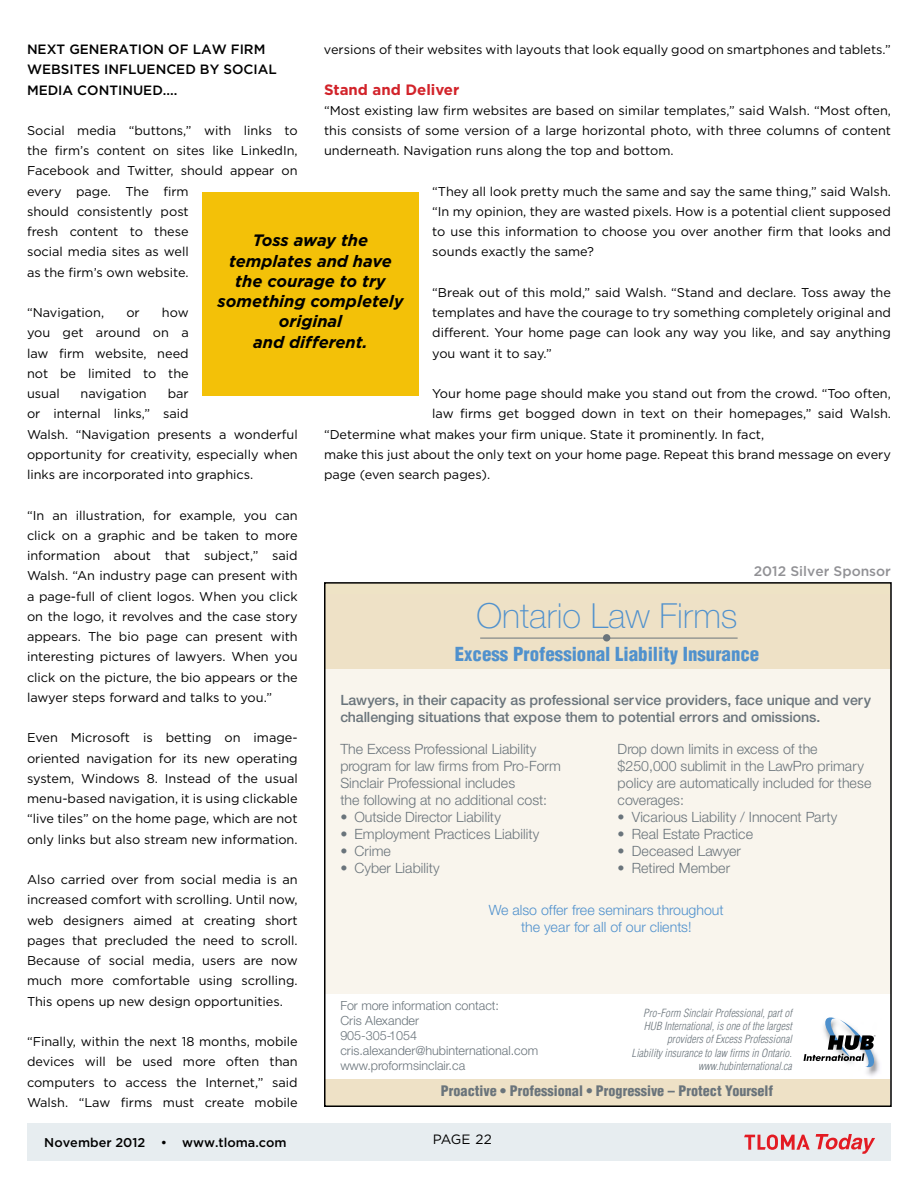
<style>
.page{position:relative;width:918px;height:1188px;background:#fff}
.page>*{position:absolute;margin:0;border:0;box-sizing:border-box;transform-origin:0 0}
.t1{font:100 34.65px "Helvetica Neue";color:#5091cd}
.t2{font:900 condensed 18.9px "Helvetica";color:#5091cd}
.t3{font:italic 700 16.5px/20.2px "Gotham";color:#000;text-align:center}
.t4{font:700 15px "Gotham";color:#d2232a}
.t5{font:300 14.1px/17px "Helvetica Neue";color:#6a747b}
.t6{font:500 14.1px/17px "Helvetica Neue";letter-spacing:-.01em;color:#6a747b}
.t7{font:300 14.1px/17px "Helvetica Neue";color:#5091cd;text-align:center}
.t8{font:900 condensed 14.1px "Helvetica";color:#6a747b}
.t9{font:500 13.8px "Gotham";color:#919195}
.t10{font:500 13.5px "Gotham";color:#000}
.t11{font:13.5px "Gotham";letter-spacing:-.02em;color:#000}
.t12{font:12.75px/20.2px "Gotham";color:#000;text-align:justify}
.t13{font:500 12.75px "Gotham";color:#000}
.t14{font:300 12.6px/15.1px "Helvetica Neue";color:#6a747b}
.t15{font:italic 300 condensed 10.95px/13.2px "Helvetica";color:#6a747b;text-align:right}
</style>
<div class="page">
<div style="left:27px;top:1123px;width:864px;height:38px;background:#e7edf0"></div>
<svg style="left:744px;top:1135px;width:66px;height:15px"></svg>
<svg style="left:816px;top:1134px;width:59px;height:20px"></svg>
<div style="left:202px;top:192px;width:217px;height:204px;background:#f3c108"></div>
<div style="left:324px;top:594px;width:566px;height:510px;background:#f9f5ed"></div>
<div style="left:324px;top:594px;width:566px;height:75px;background:#eee1c6"></div>
<div style="left:603px;top:634px;width:7px;height:8px;background:#6a747b;border-radius:50%"></div>
<hr style="left:480px;top:638px;width:258px;height:1px;background:#6a747b">
<div style="left:325px;top:994px;width:565px;height:87px;background:#fff"></div>
<img style="left:866px;top:1057px;width:14px;height:19px">
<svg style="left:804px;top:1017px;width:73px;height:51px"></svg>
<div style="left:325px;top:1079px;width:564px;height:24px;background:#eee1c6"></div>
<div style="left:324px;top:582px;width:568px;height:525px;border:2px solid #000"></div>
<p class="t10" style="left:27px;top:42px;width:21px">NEXT</p>
<p class="t10" style="left:69px;top:42px;width:21px">GENERATION</p>
<p class="t10" style="left:168px;top:42px;width:47px">OF LAW</p>
<p class="t10" style="left:231px;top:42px;width:18px">FIRM</p>
<p class="t10" style="left:27px;top:62px;width:25px">WEBSITES</p>
<p class="t10" style="left:104px;top:62px;width:14px">INFL</p>
<p class="t10" style="left:136px;top:62px;width:21px">UENCED</p>
<p class="t10" style="left:200px;top:62px;width:42px">BY SOCIAL</p>
<p class="t10" style="left:27px;top:82px;width:21px">MEDIA</p>
<p class="t10" style="left:77px;top:82px;width:20px">CONTIN</p>
<p class="t10" style="left:133px;top:82px;width:46px">UED....</p>
<p class="t12" style="left:27px;top:120px;width:272px;text-align:left">Social media “buttons,” with links to the firm’s content on sites like LinkedIn,<br>Facebook and Twitter, should appear on every page. The firm<br>should consistently post<br>fresh content to these<br>social media sites as well<br>as the firm’s own website.</p>
<p class="t12" style="left:27px;top:302px;width:79px">“Navigation,</p>
<p class="t12" style="left:126px;top:302px;width:15px">or</p>
<p class="t12" style="left:324px;top:39px;width:568px">versions of their websites with layouts that look equally good on smartphones and tablets.”</p>
<p class="t4" style="left:324px;top:81px;width:137px">Stand and Deliver</p>
<p class="t12" style="left:324px;top:100px;width:569px">“Most existing law firm websites are based on similar templates,” said Walsh. “Most often, this consists of some version of a large horizontal photo, with three columns of content underneath. Navigation runs along the top and bottom.</p>
<p class="t12" style="left:432px;top:181px;width:460px">“They all look pretty much the same and say the same thing,” said Walsh. “In my opinion, they are wasted pixels. How is a potential client supposed to use this information to choose you over another firm that looks and sounds exactly the same?</p>
<p class="t12" style="left:432px;top:282px;width:460px">“Break out of this mold,” said Walsh. “Stand and declare. Toss away the templates and have the courage to try something completely original and different. Your home page can look any way you like, and say anything you want it to say.”</p>
<p class="t12" style="left:432px;top:383px;width:460px">Your home page should make you stand out from the crowd. “Too often,</p>
<p class="t12" style="left:432px;top:404px;width:460px">law firms get bogged down in text on their homepages,” said Walsh.</p>
<p class="t12" style="left:324px;top:424px;width:442px">“Determine what makes your firm unique. State it prominently. In fact,</p>
<p class="t12" style="left:324px;top:444px;width:568px">make this just about the only text on your home page. Repeat this brand message on every</p>
<p class="t12" style="left:324px;top:464px;width:168px">page (even search pages).</p>
<p class="t3" style="left:218px;top:230px;width:187px">Toss away the templates and have the courage to try something completely original<br>and different.</p>
<p class="t12" style="left:27px;top:302px;width:163px;text-indent:135px">how you get around on a law firm website, need not be limited to the usual</p>
<p class="t12" style="left:27px;top:383px;width:272px;text-align:left;text-indent:141px">bar<br>or internal links,” said<br>Walsh. “Navigation presents a wonderful opportunity for creativity, especially when links are incorporated into graphics.</p>
<p class="t12" style="left:27px;top:505px;width:272px">“In an illustration, for example, you can click on a graphic and be taken to more information about that subject,” said Walsh. “An industry page can present with a page-full of client logos. When you click on the logo, it revolves and the case story appears. The bio page can present with interesting pictures of lawyers. When you click on the picture, the bio appears or the lawyer steps forward and talks to you.”</p>
<p class="t12" style="left:27px;top:728px;width:272px">Even Microsoft is betting on image&shy;oriented navigation for its new operating system, Windows 8. Instead of the usual menu-based navigation, it is using clickable “live tiles” on the home page, which are not only links but also stream new information.</p>
<p class="t12" style="left:27px;top:869px;width:272px">Also carried over from social media is an increased comfort with scrolling. Until now, web designers aimed at creating short pages that precluded the need to scroll.<br>Because of social media, users are now much more comfortable using scrolling.<br>This opens up new design opportunities.</p>
<p class="t12" style="left:27px;top:1031px;width:272px">“Finally, within the next 18 months, mobile devices will be used more often than computers to access the Internet,” said Walsh. “Law firms must create mobile</p>
<p class="t12" style="left:81px;top:383px;width:68px">navigation</p>
<p class="t9" style="left:754px;top:563px;width:139px">2012 SILVER SPONSOR</p>
<h1 class="t1" style="left:477px;top:596px;width:263px">Ontario Law Firms</h1>
<h2 class="t2" style="left:455px;top:643px;width:306px">Excess Professional Liability Insurance</h2>
<p class="t6" style="left:340px;top:692px;width:532px">Lawyers, in their capacity as professional service providers, face unique and very challenging situations that expose them to potential errors and omissions.</p>
<p class="t5" style="left:618px;top:740px;width:255px">Drop down limits in excess of the $250,000 sublimit in the LawPro primary policy are automatically included for these coverages:</p>
<p class="t5" style="left:618px;top:808px;width:221px">• Vicarious Liability / Innocent Party</p>
<p class="t5" style="left:618px;top:825px;width:137px">• Real Estate Practice</p>
<p class="t5" style="left:618px;top:842px;width:125px">• Deceased Lawyer</p>
<p class="t5" style="left:618px;top:859px;width:114px">• Retired Member</p>
<p class="t5" style="left:340px;top:740px;width:222px">The Excess Professional Liability program for law firms from Pro-Form Sinclair Professional includes<br>the following at no additional cost:</p>
<p class="t5" style="left:340px;top:808px;width:162px">• Outside Director Liability</p>
<p class="t5" style="left:340px;top:825px;width:200px">• Employment Practices Liability</p>
<p class="t5" style="left:340px;top:842px;width:52px">• Crime</p>
<p class="t5" style="left:340px;top:859px;width:101px">• Cyber Liability</p>
<p class="t7" style="left:489px;top:901px;width:236px">We also offer free seminars throughout the year for all of our clients!</p>
<p class="t14" style="left:340px;top:998px;width:199px">For more information contact:<br>Cris Alexander<br>905-305-1054 cris.alexander@hubinternational.com www.proformsinclair.ca</p>
<p class="t15" style="left:632px;top:1006px;width:162px">Pro-Form Sinclair Professional, part of HUB International, is one of the largest providers of Excess Professional<br>Liability insurance to law firms in Ontario. www.hubinternational.ca</p>
<p class="t8" style="left:441px;top:1082px;width:334px">Proactive • Professional • Progressive – Protect Yourself</p>
<p class="t13" style="left:44px;top:1136px;width:244px">NOVEMBER 2012 • WWW.TLOMA.COM</p>
<p class="t11" style="left:433px;top:1132px;width:61px">PAGE 22</p>
</div>
